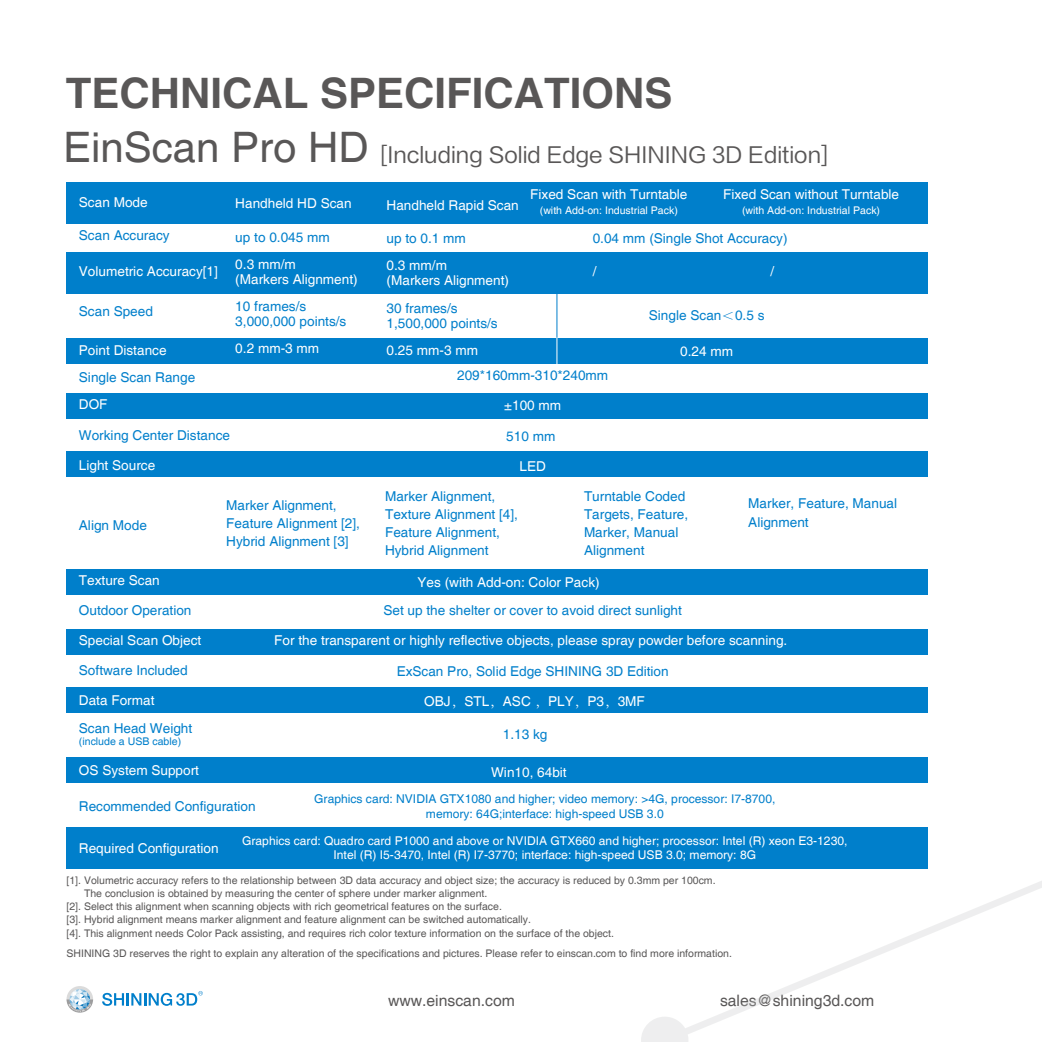
<style>
.page{position:relative;width:1042px;height:1042px;background:#fff}
.page>*{position:absolute;margin:0;border:0;box-sizing:border-box;transform-origin:0 0}
.t1{font:700 42px "Helvetica";color:#595757}
.t2{font:21px "FZLTHJW GB1 0";color:#595757}
.t3{font:15.75px "Helvetica";color:#595757}
.t4{font:13.65px/18.2px "Helvetica";color:#007fcb}
.t5{font:13.65px/15px "Helvetica";color:#fff}
.t6{font:12.08px/14.7px "Helvetica";color:#fff;text-align:center}
.t7{font:12.08px/14.7px "Helvetica";color:#007fcb;text-align:center}
.t8{font:10.5px "Helvetica";color:#595757}
.t9{font:10.5px "Helvetica";color:#fff}
.t10{font:10.5px "Helvetica";color:#007fcb}
.s1{font-family:"Helvetica";font-size:42px}
.s2{font-family:"Adobe Song Std";font-weight:300}
.s3{color:#007fcb}
</style>
<div class="page">
<div style="left:66px;top:827px;width:861px;height:42px;background:#007fcb"></div>
<div style="left:66px;top:182px;width:861px;height:41px;background:#007fcb"></div>
<div style="left:66px;top:253px;width:861px;height:41px;background:#007fcb"></div>
<div style="left:66px;top:338px;width:861px;height:25px;background:#007fcb"></div>
<div style="left:66px;top:569px;width:861px;height:26px;background:#007fcb"></div>
<div style="left:66px;top:629px;width:861px;height:26px;background:#007fcb"></div>
<div style="left:66px;top:687px;width:861px;height:26px;background:#007fcb"></div>
<div style="left:66px;top:757px;width:861px;height:26px;background:#007fcb"></div>
<div style="left:66px;top:393px;width:861px;height:26px;background:#007fcb"></div>
<div style="left:66px;top:451px;width:861px;height:26px;background:#007fcb"></div>
<svg style="left:556px;top:338px;width:1px;height:26px"></svg>
<hr style="left:556px;top:294px;width:1px;height:44px;background:#007fcb">
<svg style="left:67px;top:986px;width:26px;height:26px"></svg>
<svg style="left:102px;top:991px;width:101px;height:15px"></svg>
<svg style="left:641px;top:182px;width:401px;height:860px"></svg>
<h1 class="t1" style="left:66px;top:68px;width:608px">TECHNICAL SPECIFICATIONS</h1>
<h2 class="t2" style="left:63px;top:143px;width:766px"><span class="s1">EinScan Pro HD</span> [Including Solid Edge SHINING 3D Edition]</h2>
<p class="t5" style="left:79px;top:195px;width:70px">Scan Mode</p>
<p class="t4" style="left:79px;top:227px;width:92px">Scan Accuracy</p>
<p class="t5" style="left:79px;top:264px;width:141px">Volumetric Accuracy[1]</p>
<p class="t4" style="left:79px;top:302px;width:76px">Scan Speed</p>
<p class="t5" style="left:79px;top:343px;width:89px">Point Distance</p>
<p class="t4" style="left:79px;top:369px;width:118px">Single Scan Range</p>
<p class="t5" style="left:79px;top:397px;width:30px">DOF</p>
<p class="t4" style="left:79px;top:426px;width:153px">Working Center Distance</p>
<p class="t5" style="left:79px;top:458px;width:78px">Light Source</p>
<p class="t5" style="left:235px;top:196px;width:118px">Handheld HD Scan</p>
<p class="t4" style="left:235px;top:228px;width:96px">up to 0.045 mm</p>
<p class="t5" style="left:235px;top:257px;width:124px">0.3 mm/m<br>(Markers Alignment)</p>
<p class="t4" style="left:235px;top:299px;width:113px;line-height:15px">10 frames/s<br>3,000,000 points/s</p>
<p class="t5" style="left:235px;top:341px;width:85px">0.2 mm-3 mm</p>
<p class="t5" style="left:387px;top:198px;width:134px">Handheld Rapid Scan</p>
<p class="t4" style="left:387px;top:230px;width:81px">up to 0.1 mm</p>
<p class="t5" style="left:387px;top:258px;width:124px">0.3 mm/m<br>(Markers Alignment)</p>
<p class="t4" style="left:387px;top:301px;width:113px;line-height:15px">30 frames/s<br>1,500,000 points/s</p>
<p class="t5" style="left:387px;top:343px;width:93px">0.25 mm-3 mm</p>
<p class="t5" style="left:530px;top:187px;width:159px">Fixed Scan with Turntable</p>
<p class="t9" style="left:540px;top:205px;width:140px">(with Add-on: Industrial Pack)</p>
<p class="t5" style="left:723px;top:187px;width:178px">Fixed Scan without Turntable</p>
<p class="t9" style="left:742px;top:205px;width:140px">(with Add-on: Industrial Pack)</p>
<p class="t4" style="left:593px;top:230px;width:196px">0.04 mm (Single Shot Accuracy)</p>
<p class="t5" style="left:593px;top:264px;width:5px">/</p>
<p class="t5" style="left:770px;top:264px;width:5px">/</p>
<p class="t4" style="left:649px;top:307px;width:117px">Single Scan<span class="s2">＜</span>0.5 s</p>
<p class="t5" style="left:680px;top:345px;width:54px">0.24 mm</p>
<p class="t4" style="left:457px;top:367px;width:153px">209*160mm-310*240mm</p>
<p class="t5" style="left:504px;top:399px;width:59px">±100 mm</p>
<p class="t4" style="left:506px;top:427px;width:51px">510 mm</p>
<p class="t5" style="left:519px;top:459px;width:28px">LED</p>
<p class="t4" style="left:226px;top:496px;width:135px">Marker Alignment,<br>Feature Alignment [2],<br>Hybrid Alignment [3]</p>
<p class="t4" style="left:385px;top:487px;width:134px">Marker Alignment,<br>Texture Alignment [4],<br>Feature Alignment,<br>Hybrid Alignment</p>
<p class="t4" style="left:584px;top:487px;width:106px">Turntable Coded<br>Targets, Feature,<br>Marker, Manual<br>Alignment</p>
<p class="t4" style="left:748px;top:495px;width:150px">Marker, Feature, Manual<br>Alignment</p>
<p class="t5" style="left:417px;top:575px;width:184px">Yes (with Add-on: Color Pack)</p>
<p class="t4" style="left:79px;top:517px;width:70px">Align Mode</p>
<p class="t5" style="left:79px;top:573px;width:82px">Texture Scan</p>
<p class="t4" style="left:79px;top:601px;width:114px">Outdoor Operation</p>
<p class="t5" style="left:79px;top:633px;width:124px">Special Scan Object</p>
<p class="t4" style="left:79px;top:662px;width:110px">Software Included</p>
<p class="t5" style="left:79px;top:693px;width:77px">Data Format</p>
<p class="t4" style="left:79px;top:719px;width:115px">Scan Head Weight</p>
<p class="t10" style="left:79px;top:735px;width:104px">(include a USB cable)</p>
<p class="t5" style="left:79px;top:763px;width:122px">OS System Support</p>
<p class="t4" style="left:79px;top:797px;width:178px">Recommended Configuration</p>
<p class="t5" style="left:79px;top:841px;width:226px">Required Configuration <span class="s3">Configuration</span></p>
<p class="t4" style="left:383px;top:602px;width:300px">Set up the shelter or cover to avoid direct sunlight</p>
<p class="t5" style="left:274px;top:633px;width:515px">For the transparent or highly reflective objects, please spray powder before scanning.</p>
<p class="t4" style="left:397px;top:662px;width:274px">ExScan Pro, Solid Edge SHINING 3D Edition</p>
<p class="t5" style="left:424px;top:694px;width:222px">OBJ<span class="s2">，</span>STL<span class="s2">，</span>ASC <span class="s2">，</span>PLY<span class="s2">，</span>P3<span class="s2">，</span>3MF</p>
<p class="t4" style="left:503px;top:726px;width:46px">1.13 kg</p>
<p class="t5" style="left:491px;top:765px;width:77px">Win10, 64bit</p>
<p class="t7" style="left:314px;top:792px;width:463px">Graphics card: NVIDIA GTX1080 and higher; video memory: &gt;4G, processor: I7-8700, memory: 64G;interface: high-speed USB 3.0</p>
<p class="t6" style="left:242px;top:833px;width:607px">Graphics card: Quadro card P1000 and above or NVIDIA GTX660 and higher; processor: Intel (R) xeon E3-1230,<br>Intel (R) I5-3470, Intel (R) I7-3770; interface: high-speed USB 3.0; memory: 8G</p>
<p class="t8" style="left:66px;top:874px;width:650px">[1]. Volumetric accuracy refers to the relationship between 3D data accuracy and object size; the accuracy is reduced by 0.3mm per 100cm.</p>
<p class="t8" style="left:84px;top:887px;width:405px">The conclusion is obtained by measuring the center of sphere under marker alignment.</p>
<p class="t8" style="left:66px;top:900px;width:437px">[2]. Select this alignment when scanning objects with rich geometrical features on the surface.</p>
<p class="t8" style="left:66px;top:913px;width:466px">[3]. Hybrid alignment means marker alignment and feature alignment can be switched automatically.</p>
<p class="t8" style="left:66px;top:927px;width:549px">[4]. This alignment needs Color Pack assisting, and requires rich color texture information on the surface of the object.</p>
<p class="t8" style="left:66px;top:947px;width:667px">SHINING 3D reserves the right to explain any alteration of the specifications and pictures. Please refer to einscan.com to find more information.</p>
<h3 class="t3" style="left:388px;top:991px;width:128px">www.einscan.com</h3>
<h3 class="t3" style="left:720px;top:991px;width:156px">sales@shining3d.com</h3>
</div>
